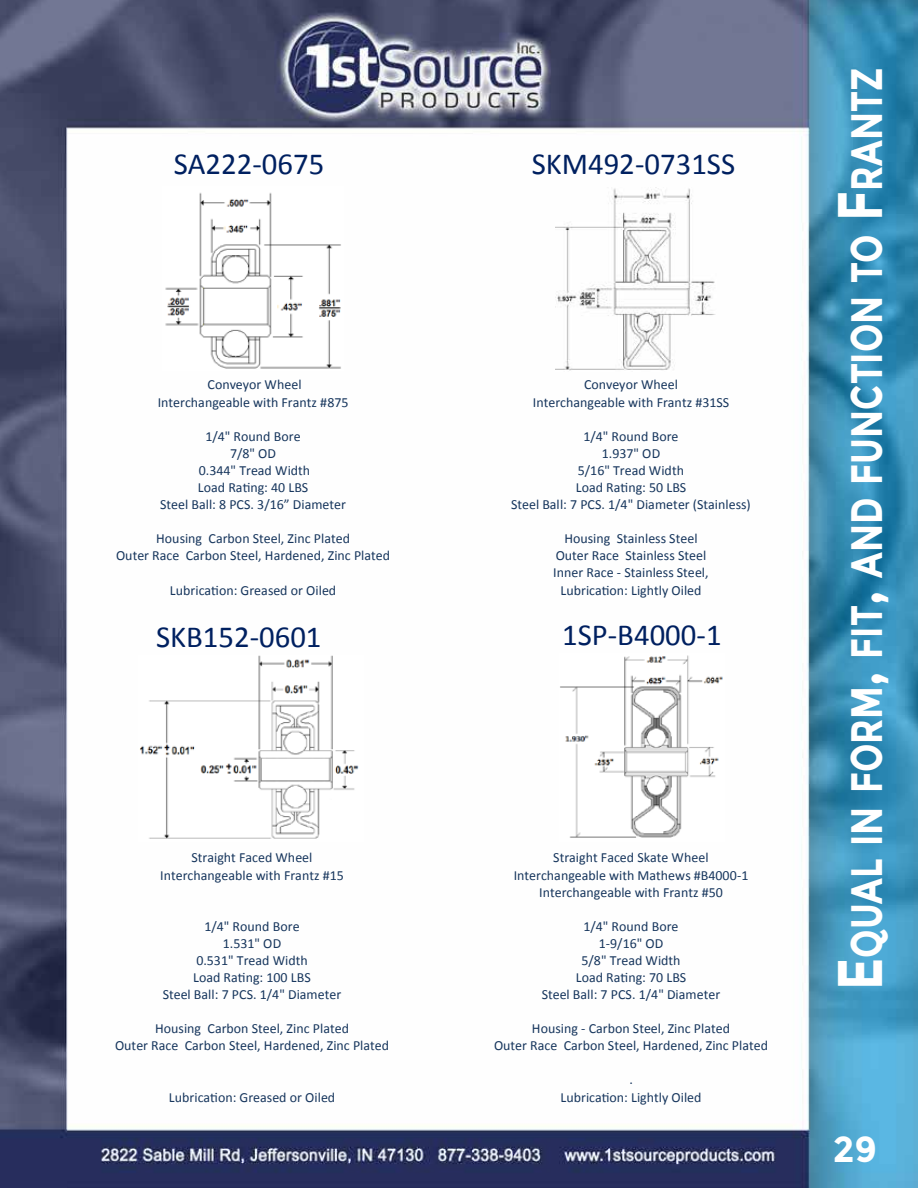
<style>
.page{position:relative;width:918px;height:1188px;background:#fff}
.page>*{position:absolute;margin:0;border:0;box-sizing:border-box;transform-origin:0 0}
.t1{font:700 44.1px "Montserrat";color:#fff;scale:.78 1}
.t2{font:700 36px "Montserrat";color:#fff}
.t3{font:30.75px "Calibri";color:#002060}
.t4{font:13.95px/17.1px "Calibri";color:#17365d;text-align:center}
.s1{font-size:63px}
</style>
<div class="page">
<img style="left:0;top:0;width:918px;height:1188px">
<img style="left:560px;top:654px;width:165px;height:188px">
<img style="left:138px;top:656px;width:226px;height:186px">
<img style="left:162px;top:186px;width:182px;height:184px">
<img style="left:556px;top:187px;width:161px;height:185px">
<h3 class="t3" style="left:174px;top:145px;width:152px">SA222-0675</h3>
<p class="t4" style="left:158px;top:376px;width:192px">Conveyor Wheel<br>Interchangeable with Frantz #875</p>
<p class="t4" style="left:160px;top:428px;width:187px">1/4" Round Bore<br>7/8" OD<br>0.344" Tread Width<br>Load Rating: 40 LBS<br>Steel Ball: 8 PCS. 3/16” Diameter</p>
<p class="t4" style="left:116px;top:530px;width:276px">Housing Carbon Steel, Zinc Plated<br>Outer Race Carbon Steel, Hardened, Zinc Plated</p>
<p class="t4" style="left:170px;top:581px;width:168px">Lubrication: Greased or Oiled</p>
<h3 class="t3" style="left:156px;top:617px;width:167px">SKB152-0601</h3>
<p class="t4" style="left:160px;top:849px;width:185px">Straight Faced Wheel<br>Interchangeable with Frantz #15</p>
<p class="t4" style="left:163px;top:918px;width:180px">1/4" Round Bore<br>1.531" OD<br>0.531" Tread Width<br>Load Rating: 100 LBS<br>Steel Ball: 7 PCS. 1/4" Diameter</p>
<p class="t4" style="left:115px;top:1020px;width:276px">Housing Carbon Steel, Zinc Plated<br>Outer Race Carbon Steel, Hardened, Zinc Plated</p>
<p class="t4" style="left:169px;top:1088px;width:168px">Lubrication: Greased or Oiled</p>
<h3 class="t3" style="left:532px;top:145px;width:205px">SKM492-0731SS</h3>
<p class="t4" style="left:533px;top:376px;width:198px">Conveyor Wheel<br>Interchangeable with Frantz #31SS</p>
<p class="t4" style="left:511px;top:428px;width:241px">1/4" Round Bore<br>1.937" OD<br>5/16" Tread Width<br>Load Rating: 50 LBS<br>Steel Ball: 7 PCS. 1/4" Diameter (Stainless)</p>
<p class="t4" style="left:553px;top:530px;width:157px">Housing Stainless Steel<br>Outer Race Stainless Steel<br>Inner Race - Stainless Steel,<br>Lubrication: Lightly Oiled</p>
<h3 class="t3" style="left:562px;top:616px;width:161px">1SP-B4000-1</h3>
<p class="t4" style="left:514px;top:849px;width:236px">Straight Faced Skate Wheel<br>Interchangeable with Mathews #B4000-1<br>Interchangeable with Frantz #50</p>
<p class="t4" style="left:542px;top:918px;width:180px">1/4" Round Bore<br>1-9/16" OD<br>5/8" Tread Width<br>Load Rating: 70 LBS<br>Steel Ball: 7 PCS. 1/4" Diameter</p>
<p class="t4" style="left:494px;top:1020px;width:276px">Housing - Carbon Steel, Zinc Plated<br>Outer Race Carbon Steel, Hardened, Zinc Plated</p>
<p class="t4" style="left:561px;top:1071px;width:142px">.<br>Lubrication: Lightly Oiled</p>
<h1 class="t1" style="left:840px;top:990px;width:1183px;rotate:-90deg"><span class="s1">E</span>qual i n form<span class="s1">,</span> fit<span class="s1">,</span> and function to <span class="s1">F</span>rantz</h1>
<h2 class="t2" style="left:833px;top:1128px;width:46px">29</h2>
</div>
